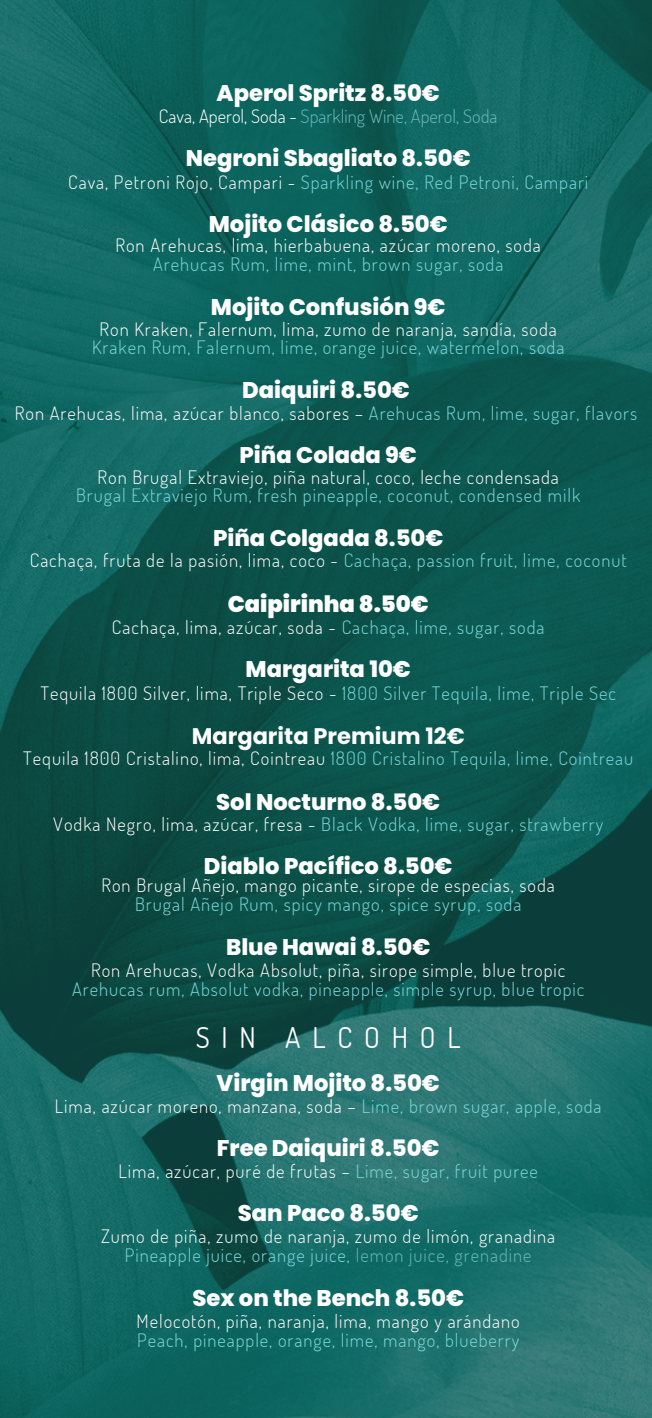
<style>
.page{position:relative;width:652px;height:1418px;background:#fff}
.page>*{position:absolute;margin:0;border:0;box-sizing:border-box;transform-origin:0 0}
.t1{font:28.6px "Dosis";letter-spacing:.415em;color:#fff}
.t2{font:800 22.6px "Poppins";color:#fff}
.t3{font:700 22.6px "Poppins";color:#fff}
.t4{font:900 22.6px "Poppins";color:#fff}
.t5{font:300 18.6px "Dosis";letter-spacing:.055em;color:#fcfbfc}
.t6{font:300 18.6px "Dosis";letter-spacing:.055em;color:#7ad6d8}
.t7{font:300 18.6px "Dosis";color:#68b6b8}
.s1{color:#fff}
.s2{color:#fcfbfc}
.s3{color:#7ad6d8}
.s4{color:#68b6b8}
</style>
<div class="page">
<img style="left:0;top:0;width:652px;height:1417px">
<p class="t2" style="left:217px;top:78px;width:225px">Aperol Spritz 8.50€</p>
<h2 class="t7" style="left:159px;top:104px;width:340px"><span class="s1">Cava, Aperol, Soda -</span> Sparkling Wine, Aperol, Soda</h2>
<p class="t2" style="left:186px;top:143px;width:286px">Negroni Sbagliato 8.50€</p>
<h2 class="t6" style="left:68px;top:170px;width:522px"><span class="s2">Cava, Petroni Rojo, Campari -</span> Sparkling wine, Red Petroni, Campari</h2>
<p class="t2" style="left:209px;top:208px;width:240px">Mojito Clásico 8.50€</p>
<h2 class="t5" style="left:116px;top:233px;width:427px">Ron Arehucas, lima, hierbabuena, azúcar moreno, soda</h2>
<p class="t6" style="left:153px;top:252px;width:352px">Arehucas Rum, lime, mint, brown sugar, soda</p>
<p class="t2" style="left:211px;top:291px;width:236px">Mojito Confusión 9€</p>
<h2 class="t5" style="left:100px;top:316px;width:459px">Ron Kraken, Falernum, lima, zumo de naranja, sandía, soda</h2>
<p class="t6" style="left:92px;top:335px;width:474px">Kraken Rum, Falernum, lime, orange juice, watermelon, soda</p>
<p class="t2" style="left:242px;top:375px;width:169px">Daiquiri 8.50€</p>
<h2 class="t5" style="left:15px;top:401px;width:624px">Ron Arehucas, lima, azúcar blanco, sabores – <span class="s3">Arehucas Rum, lime, sugar, flavors</span></h2>
<p class="t2" style="left:239px;top:439px;width:179px">Piña Colada 9€</p>
<h2 class="t5" style="left:98px;top:464px;width:463px">Ron Brugal Extraviejo, piña natural, coco, leche condensada</h2>
<p class="t6" style="left:76px;top:483px;width:506px">Brugal Extraviejo Rum, fresh pineapple, coconut, condensed milk</p>
<p class="t2" style="left:213px;top:523px;width:232px">Piña Colgada 8.50€</p>
<h2 class="t5" style="left:30px;top:548px;width:598px">Cachaça, fruta de la pasión, lima, coco - <span class="s3">Cachaça, passion fruit, lime, coconut</span></h2>
<p class="t4" style="left:228px;top:588px;width:202px">Caipirinha 8.50€</p>
<h2 class="t5" style="left:112px;top:615px;width:434px">Cachaça, lima, azúcar, soda - <span class="s3">Cachaça, lime, sugar, soda</span></h2>
<p class="t2" style="left:245px;top:653px;width:167px">Margarita 10€</p>
<h2 class="t5" style="left:40px;top:681px;width:577px">Tequila 1800 Silver, lima, Triple Seco - <span class="s3">1800 Silver Tequila, lime, Triple Sec</span></h2>
<p class="t3" style="left:192px;top:720px;width:274px">Margarita Premium 12€</p>
<h2 class="t5" style="left:23px;top:746px;width:611px">Tequila 1800 Cristalino, lima, Cointreau <span class="s3">1800 Cristalino Tequila, lime, Cointreau</span></h2>
<p class="t2" style="left:216px;top:786px;width:225px">Sol Nocturno 8.50€</p>
<h2 class="t6" style="left:53px;top:812px;width:551px"><span class="s2">Vodka Negro, lima, azúcar, fresa -</span> Black Vodka, lime, sugar, strawberry</h2>
<p class="t2" style="left:204px;top:850px;width:250px">Diablo Pacífico 8.50€</p>
<h2 class="t5" style="left:102px;top:873px;width:455px">Ron Brugal Añejo, mango picante, sirope de especias, soda</h2>
<p class="t6" style="left:135px;top:892px;width:388px">Brugal Añejo Rum, spicy mango, spice syrup, soda</p>
<p class="t2" style="left:226px;top:931px;width:206px">Blue Hawai 8.50€</p>
<h2 class="t5" style="left:91px;top:957px;width:476px">Ron Arehucas, Vodka Absolut, piña, sirope simple, blue tropic</h2>
<p class="t6" style="left:72px;top:976px;width:514px">Arehucas rum, Absolut vodka, pineapple, simple syrup, blue tropic</p>
<p class="t1" style="left:196px;top:1018px;width:266px">SIN ALCOHOL</p>
<h1 class="t2" style="left:217px;top:1067px;width:225px">Virgin Mojito 8.50€</h1>
<h2 class="t5" style="left:55px;top:1093px;width:548px">Lima, azúcar moreno, manzana, soda – <span class="s3">Lime, brown sugar, apple, soda</span></h2>
<p class="t2" style="left:217px;top:1132px;width:224px">Free Daiquiri 8.50€</p>
<h2 class="t5" style="left:119px;top:1159px;width:421px">Lima, azúcar, puré de frutas – <span class="s3">Lime, sugar, fruit puree</span></h2>
<p class="t2" style="left:238px;top:1197px;width:182px">San Paco 8.50€</p>
<h2 class="t5" style="left:101px;top:1223px;width:455px">Zumo de piña, zumo de naranja, zumo de limón, granadina</h2>
<p class="t6" style="left:125px;top:1242px;width:408px">Pineapple juice, orange juice, <span class="s4">lemon juice, grenadine</span></p>
<p class="t2" style="left:192px;top:1282px;width:273px">Sex on the Bench 8.50€</p>
<h2 class="t5" style="left:137px;top:1308px;width:385px">Melocotón, piña, naranja, lima, mango y arándano</h2>
<p class="t6" style="left:137px;top:1327px;width:384px">Peach, pineapple, orange, lime, mango, blueberry</p>
</div>
